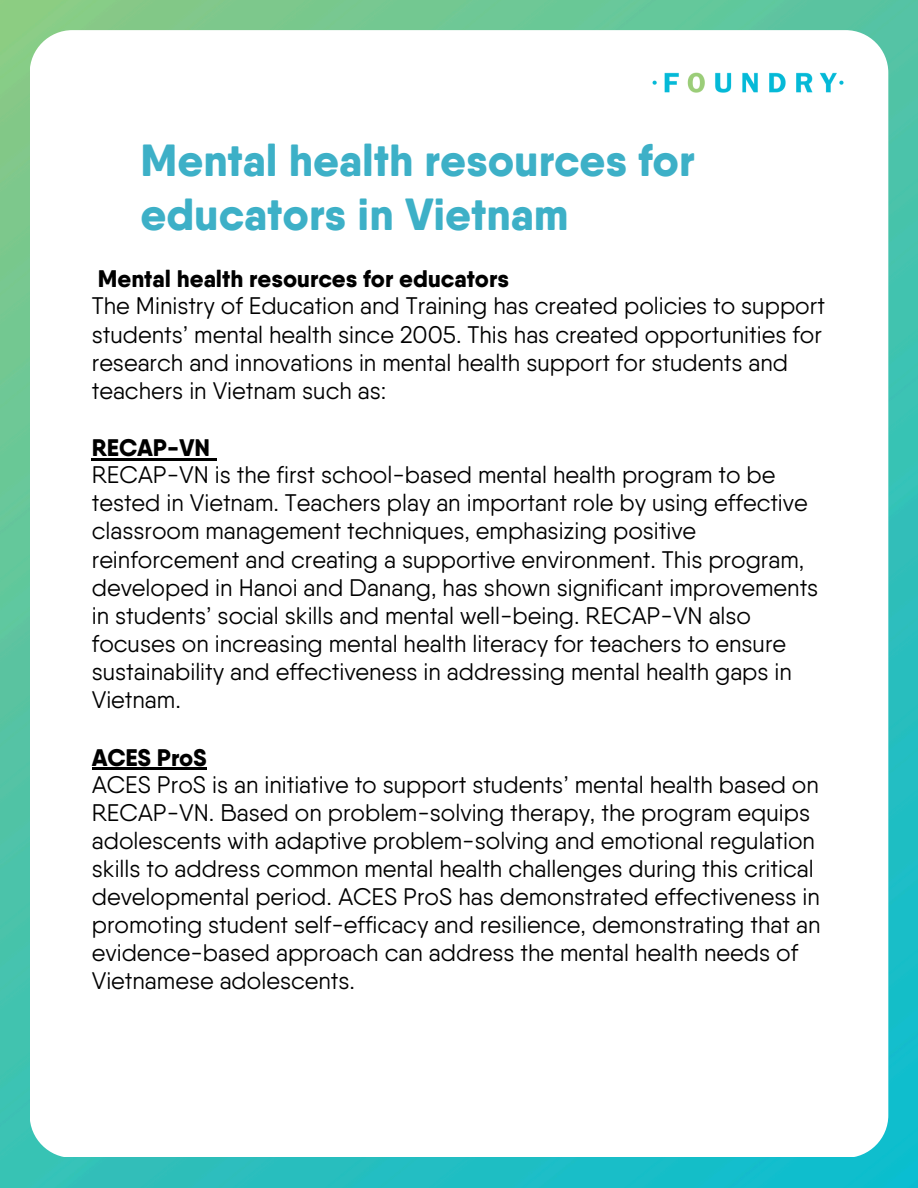
<style>
.page{position:relative;width:918px;height:1188px;background:#fff}
.page>*{position:absolute;margin:0;border:0;box-sizing:border-box;transform-origin:0 0}
.t1{font:800 45px/54px "Qanelas Soft";color:#3db0c7}
.t2{font:24px/28.2px "Qanelas Soft";color:#000}
.t3{font:800 24px "Qanelas Soft";color:#000}
</style>
<div class="page">
<img style="left:0;top:0;width:918px;height:1188px">
<div style="left:30px;top:30px;width:858px;height:1127px;background:#fff;border-radius:43px"></div>
<img style="left:652px;top:72px;width:192px;height:21px">
<hr style="left:92px;top:458px;width:118px;height:3px;background:#000">
<svg style="left:210px;top:458px;width:6px;height:3px"></svg>
<hr style="left:92px;top:768px;width:115px;height:2px;background:#000">
<p class="t1" style="left:141px;top:133px;width:556px">Mental health resources for educators in Vietnam</p>
<p class="t3" style="left:98px;top:264px;width:413px">Mental health resources for educators</p>
<h1 class="t2" style="left:92px;top:292px;width:735px">The Ministry of Education and Training has created policies to support students’ mental health since 2005. This has created opportunities for research and innovations in mental health support for students and teachers in Vietnam such as:</h1>
<p class="t3" style="left:92px;top:433px;width:120px">RECAP-VN</p>
<p class="t2" style="left:92px;top:461px;width:728px">RECAP-VN is the first school-based mental health program to be tested in Vietnam. Teachers play an important role by using effective classroom management techniques, emphasizing positive reinforcement and creating a supportive environment. This program, developed in Hanoi and Danang, has shown significant improvements in students’ social skills and mental well-being. RECAP-VN also focuses on increasing mental health literacy for teachers to ensure sustainability and effectiveness in addressing mental health gaps in Vietnam.</p>
<p class="t3" style="left:92px;top:742px;width:116px">ACES ProS</p>
<p class="t2" style="left:92px;top:770px;width:730px">ACES ProS is an initiative to support students’ mental health based on RECAP-VN. Based on problem-solving therapy, the program equips adolescents with adaptive problem-solving and emotional regulation skills to address common mental health challenges during this critical developmental period. ACES ProS has demonstrated effectiveness in promoting student self-efficacy and resilience, demonstrating that an evidence-based approach can address the mental health needs of Vietnamese adolescents.</p>
</div>
